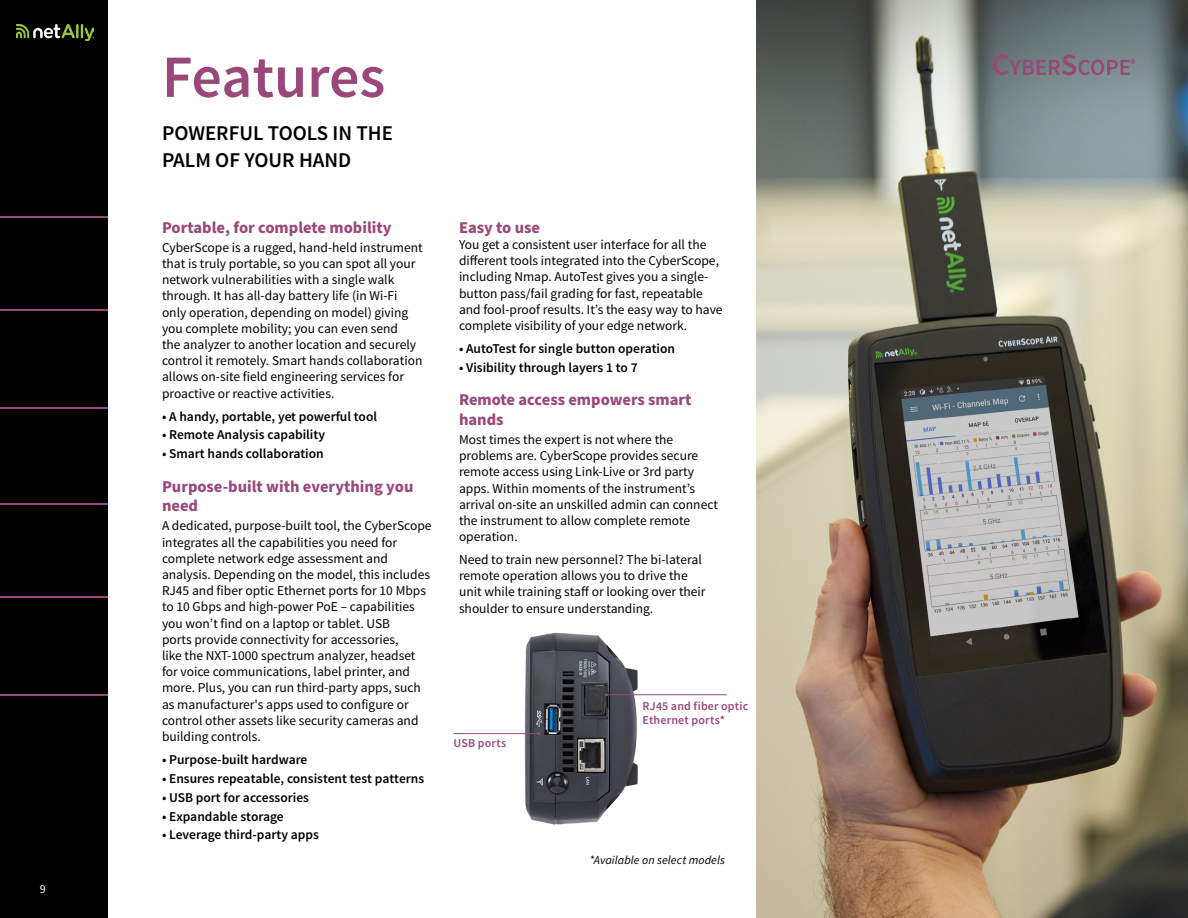
<style>
.page{position:relative;width:1188px;height:918px;background:#fff}
.page>*{position:absolute;margin:0;border:0;box-sizing:border-box;transform-origin:0 0}
.t1{font:600 60px "Source Sans Pro";letter-spacing:-.005em;color:#994879}
.t2{font:600 21px/27px "Source Sans Pro";color:#000}
.t3{font:700 16.5px/19.8px "Source Sans Pro";color:#994879}
.t4{font:13.5px/16.2px "Source Sans Pro";color:#000}
.t5{font:600 13.5px "Source Sans Pro";color:#000}
.t6{font:600 12px/14.4px "Source Sans Pro";letter-spacing:.015em;color:#994879}
.t7{font:italic 12px "Source Sans Pro";letter-spacing:.01em;color:#000}
.t8{font:12px "Source Sans Pro";color:#fff}
</style>
<div class="page">
<img style="left:460px;top:632px;width:267px;height:193px">
<img style="left:756px;top:0;width:432px;height:918px">
<div style="left:1px;top:1px;width:106px;height:916px;background:#000"></div>
<div style="left:0;top:0;width:108px;height:918px;border:2px solid #000"></div>
<hr style="left:0;top:216px;width:108px;height:1px;background:#994879">
<hr style="left:0;top:310px;width:108px;height:1px;background:#994879">
<hr style="left:0;top:407px;width:108px;height:1px;background:#994879">
<hr style="left:0;top:504px;width:108px;height:1px;background:#994879">
<hr style="left:0;top:597px;width:108px;height:1px;background:#994879">
<hr style="left:0;top:695px;width:108px;height:1px;background:#994879">
<img style="left:16px;top:24px;width:78px;height:17px">
<svg style="left:993px;top:55px;width:142px;height:20px;background:#806f80"></svg>
<hr style="left:607px;top:694px;width:120px;height:1px;background:#994879">
<hr style="left:454px;top:733px;width:85px;height:1px;background:#994879">
<p class="t8" style="left:40px;top:882px;width:7px">9</p>
<h1 class="t1" style="left:162px;top:39px;width:225px">Features</h1>
<h2 class="t2" style="left:162px;top:120px;width:232px">POWERFUL TOOLS IN THE<br>PALM OF YOUR HAND</h2>
<p class="t3" style="left:162px;top:218px;width:231px">Portable, for complete mobility</p>
<p class="t4" style="left:162px;top:239px;width:262px">CyberScope is a rugged, hand-held instrument that is truly portable, so you can spot all your network vulnerabilities with a single walk through. It has all-day battery life (in Wi-Fi only operation, depending on model) giving you complete mobility; you can even send<br>the analyzer to another location and securely control it remotely. Smart hands collaboration allows on-site field engineering services for proactive or reactive activities.</p>
<p class="t5" style="left:162px;top:408px;width:217px">• A handy, portable, yet powerful tool</p>
<p class="t5" style="left:162px;top:426px;width:165px">• Remote Analysis capability</p>
<p class="t5" style="left:162px;top:445px;width:163px">• Smart hands collaboration</p>
<p class="t3" style="left:162px;top:477px;width:253px">Purpose-built with everything you need</p>
<p class="t4" style="left:162px;top:518px;width:271px">A dedicated, purpose-built tool, the CyberScope integrates all the capabilities you need for complete network edge assessment and analysis. Depending on the model, this includes RJ45 and fiber optic Ethernet ports for 10 Mbps to 10 Gbps and high-power PoE – capabilities you won’t find on a laptop or tablet. USB<br>ports provide connectivity for accessories,<br>like the NXT-1000 spectrum analyzer, headset for voice communications, label printer, and more. Plus, you can run third-party apps, such as manufacturer's apps used to configure or control other assets like security cameras and building controls.</p>
<p class="t5" style="left:162px;top:751px;width:147px">• Purpose-built hardware</p>
<p class="t5" style="left:162px;top:770px;width:264px">• Ensures repeatable, consistent test patterns</p>
<p class="t5" style="left:162px;top:789px;width:149px">• USB port for accessories</p>
<p class="t5" style="left:162px;top:808px;width:123px">• Expandable storage</p>
<p class="t5" style="left:162px;top:826px;width:158px">• Leverage third-party apps</p>
<p class="t3" style="left:459px;top:218px;width:83px">Easy to use</p>
<p class="t4" style="left:459px;top:237px;width:265px">You get a consistent user interface for all the different tools integrated into the CyberScope, including Nmap. AutoTest gives you a single&shy;button pass/fail grading for fast, repeatable and fool-proof results. It’s the easy way to have complete visibility of your edge network.</p>
<p class="t5" style="left:459px;top:340px;width:218px">• AutoTest for single button operation</p>
<p class="t5" style="left:459px;top:359px;width:180px">• Visibility through layers 1 to 7</p>
<p class="t3" style="left:459px;top:390px;width:234px">Remote access empowers smart hands</p>
<p class="t4" style="left:459px;top:432px;width:261px">Most times the expert is not where the problems are. CyberScope provides secure remote access using Link-Live or 3rd party apps. Within moments of the instrument’s arrival on-site an unskilled admin can connect the instrument to allow complete remote operation.</p>
<p class="t4" style="left:459px;top:552px;width:248px">Need to train new personnel? The bi-lateral remote operation allows you to drive the unit while training staff or looking over their shoulder to ensure understanding.</p>
<p class="t6" style="left:454px;top:736px;width:54px">USB ports</p>
<p class="t6" style="left:643px;top:699px;width:107px">RJ45 and fiber optic<br>Ethernet ports*</p>
<p class="t7" style="left:589px;top:852px;width:137px">*Available on select models</p>
</div>
